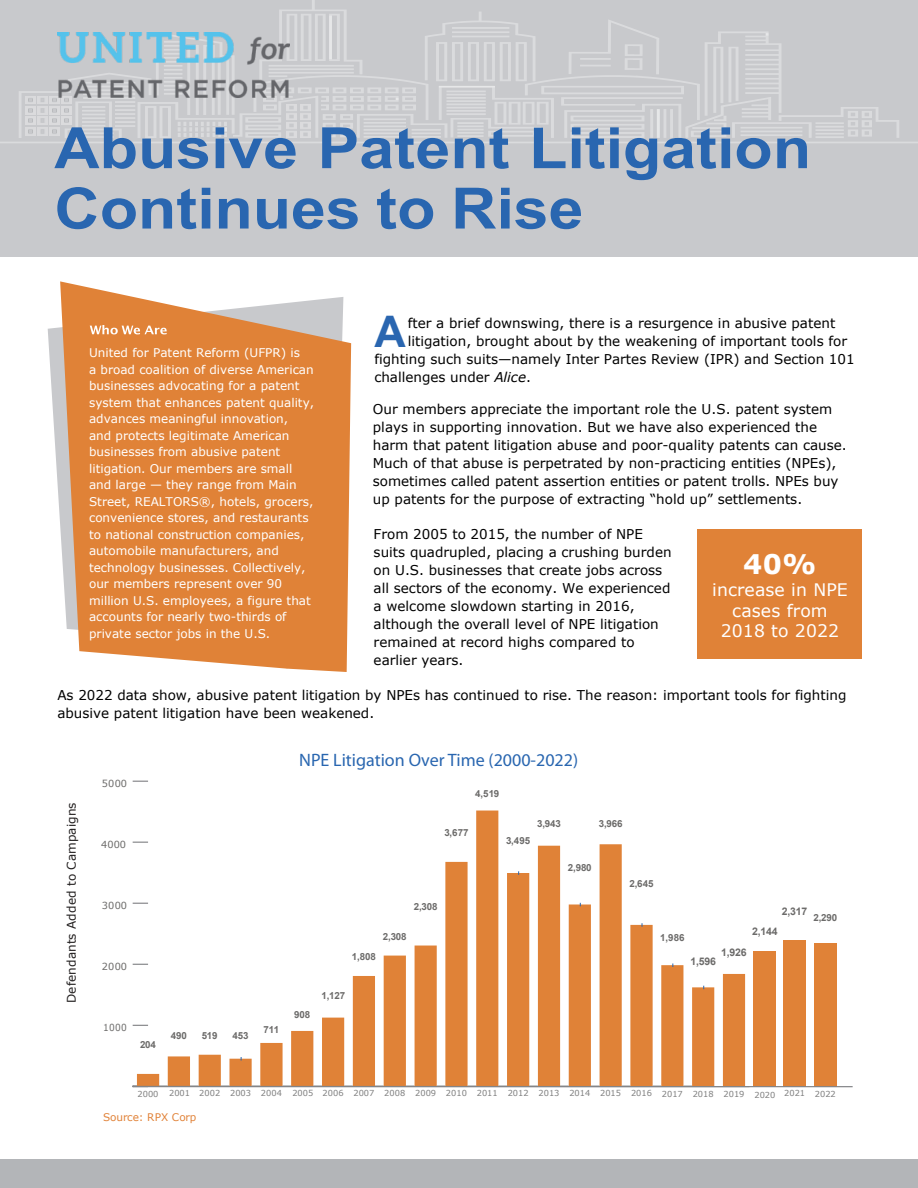
<style>
.page{position:relative;width:918px;height:1188px;background:#fff}
.page>*{position:absolute;margin:0;border:0;box-sizing:border-box;transform-origin:0 0}
.t1{font:700 43.5px "Arial";color:#2a66b0}
.t2{font:700 27px "Verdana";color:#fff}
.t3{font:18px "Myriad Pro";color:#2966b0}
.t4{font:17.25px/20.7px "Verdana";letter-spacing:.005em;color:#fff;text-align:center}
.t5{font:13.5px/18px "Verdana";color:#000}
.t6{font:12px/16.5px "Verdana";color:#fff}
.t7{font:12px "Verdana";letter-spacing:.01em;color:#221f1f}
.t8{font:700 10.5px "Arial";letter-spacing:-.02em;color:#6c6b6a}
.t9{font:10.5px "Verdana";color:#e18238}
.t10{font:700 9.75px "Arial";letter-spacing:-.02em;color:#6c6b6a}
.t11{font:9.75px "Verdana";letter-spacing:.015em;color:#6c6b6a}
.t12{font:9.75px "Verdana";letter-spacing:.015em;color:#6c6b6a;scale:.92 1}
.t13{font:8.25px "Verdana";color:#7f7f7f}
.s1{font-style:italic}
</style>
<div class="page">
<div style="left:698px;top:529px;width:164px;height:130px;background:#e08237"></div>
<div style="left:0;top:0;width:918px;height:257px;background:#c8c9cc"></div>
<svg style="left:26px;top:0;width:873px;height:180px"></svg>
<svg style="left:57px;top:187px;width:301px;height:42px"></svg>
<svg style="left:377px;top:189px;width:56px;height:40px"></svg>
<svg style="left:456px;top:188px;width:125px;height:41px"></svg>
<img style="left:48px;top:281px;width:303px;height:391px">
<svg style="left:90px;top:325px;width:77px;height:9px"></svg>
<div style="left:754px;top:951px;width:22px;height:135px;background:#e08237"></div>
<svg style="left:133px;top:781px;width:15px;height:1px"></svg>
<svg style="left:137px;top:811px;width:608px;height:275px"></svg>
<div style="left:784px;top:940px;width:22px;height:146px;background:#e08237"></div>
<div style="left:814px;top:943px;width:22px;height:143px;background:#e08237"></div>
<hr style="left:133px;top:1086px;width:720px;height:1px;background:#848588">
<div style="left:1px;top:1159px;width:917px;height:29px;background:#b3b5b8"></div>
<h1 class="t1" style="left:374px;top:303px;width:33px">A</h1>
<p class="t5" style="left:408px;top:314px;width:429px">fter a brief downswing, there is a resurgence in abusive patent</p>
<p class="t5" style="left:408px;top:332px;width:441px">litigation, brought about by the weakening of important tools for</p>
<p class="t5" style="left:374px;top:350px;width:482px">fighting such suits—namely Inter Partes Review (IPR) and Section 101</p>
<p class="t5" style="left:374px;top:368px;width:158px">challenges under <span class="s1">Alice</span>.</p>
<p class="t5" style="left:373px;top:401px;width:475px">Our members appreciate the important role the U.S. patent system plays in supporting innovation. But we have also experienced the harm that patent litigation abuse and poor-quality patents can cause.<br>Much of that abuse is perpetrated by non-practicing entities (NPEs), sometimes called patent assertion entities or patent trolls. NPEs buy up patents for the purpose of extracting “hold up” settlements.</p>
<p class="t6" style="left:89px;top:345px;width:227px">United for Patent Reform (UFPR) is<br>a broad coalition of diverse American businesses advocating for a patent system that enhances patent quality, advances meaningful innovation,<br>and protects legitimate American businesses from abusive patent litigation. Our members are small and large — they range from Main Street, REALTORS®, hotels, grocers, convenience stores, and restaurants to national construction companies, automobile manufacturers, and technology businesses. Collectively, our members represent over 90 million U.S. employees, a figure that accounts for nearly two-thirds of private sector jobs in the U.S.</p>
<p class="t5" style="left:374px;top:525px;width:299px">From 2005 to 2015, the number of NPE suits quadrupled, placing a crushing burden on U.S. businesses that create jobs across all sectors of the economy. We experienced a welcome slowdown starting in 2016, although the overall level of NPE litigation remained at record highs compared to earlier years.</p>
<p class="t5" style="left:57px;top:686px;width:791px">As 2022 data show, abusive patent litigation by NPEs has continued to rise. The reason: important tools for fighting abusive patent litigation have been weakened.</p>
<h2 class="t2" style="left:743px;top:546px;width:75px">40%</h2>
<p class="t4" style="left:712px;top:580px;width:137px">increase in NPE cases from<br>2018 to 2022</p>
<p class="t7" style="left:64px;top:1003px;width:202px;rotate:-90deg">Defendants Added to Campaigns</p>
<h3 class="t3" style="left:299px;top:748px;width:281px">NPE Litigation Over Time (2000-2022)</h3>
<p class="t11" style="left:102px;top:777px;width:26px">5000</p>
<p class="t10" style="left:475px;top:787px;width:26px">4,519</p>
<p class="t11" style="left:101px;top:838px;width:26px">4000</p>
<p class="t10" style="left:444px;top:826px;width:26px">3,677</p>
<p class="t10" style="left:537px;top:817px;width:25px">3,943</p>
<p class="t10" style="left:506px;top:834px;width:26px">3,495</p>
<p class="t10" style="left:599px;top:817px;width:25px">3,966</p>
<p class="t10" style="left:568px;top:861px;width:25px">2,980</p>
<p class="t10" style="left:629px;top:877px;width:26px">2,645</p>
<p class="t11" style="left:102px;top:899px;width:26px">3000</p>
<p class="t10" style="left:414px;top:900px;width:25px">2,308</p>
<p class="t8" style="left:782px;top:904px;width:27px">2,317</p>
<p class="t10" style="left:813px;top:911px;width:25px">2,290</p>
<p class="t10" style="left:383px;top:930px;width:25px">2,308</p>
<p class="t10" style="left:660px;top:931px;width:26px">1,986</p>
<p class="t8" style="left:752px;top:924px;width:27px">2,144</p>
<p class="t11" style="left:102px;top:960px;width:26px">2000</p>
<p class="t10" style="left:352px;top:950px;width:26px">1,808</p>
<p class="t8" style="left:721px;top:945px;width:27px">1,926</p>
<p class="t8" style="left:690px;top:955px;width:27px">1,596</p>
<p class="t10" style="left:321px;top:989px;width:25px">1,127</p>
<p class="t10" style="left:294px;top:1008px;width:17px">908</p>
<p class="t12" style="left:103px;top:1022px;width:27px">1000</p>
<p class="t10" style="left:140px;top:1039px;width:17px">204</p>
<p class="t10" style="left:171px;top:1030px;width:17px">490</p>
<p class="t10" style="left:202px;top:1030px;width:17px">519</p>
<p class="t10" style="left:233px;top:1029px;width:17px">453</p>
<p class="t10" style="left:263px;top:1023px;width:17px">711</p>
<p class="t13" style="left:138px;top:1088px;width:22px">2000</p>
<p class="t13" style="left:169px;top:1088px;width:114px">2001 2002 2003 2004</p>
<p class="t13" style="left:292px;top:1088px;width:545px">2005 2006 2007 2008 2009 2010 2011 2012 2013 2014 2015 2016 2017 2018 2019 2020 2021 2022</p>
<p class="t9" style="left:103px;top:1110px;width:95px">Source: RPX Corp</p>
</div>
